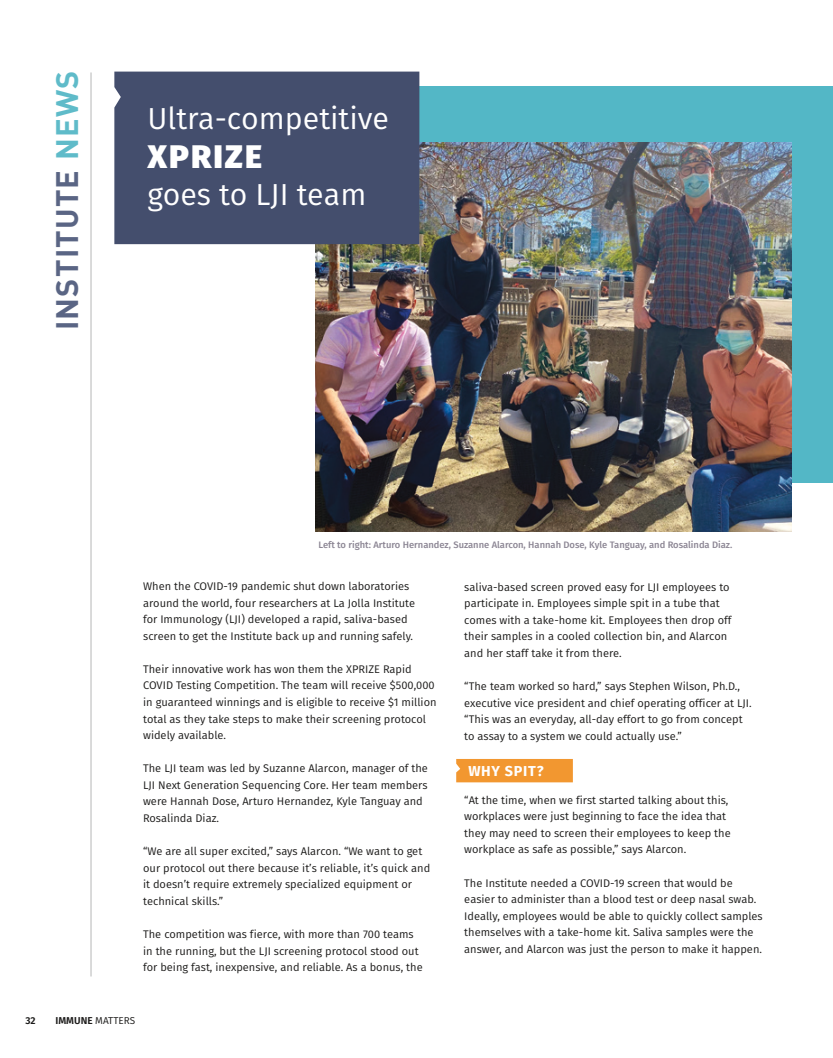
<style>
.page{position:relative;width:833px;height:1058px;background:#fff}
.page>*{position:absolute;margin:0;border:0;box-sizing:border-box;transform-origin:0 0}
.t1{font:800 32.62px "Fira Sans";letter-spacing:.06em;color:#fff}
.t2{font:700 30.75px "DIN";letter-spacing:.04em;color:#5a6584}
.t3{font:30.38px "Fira Sans";color:#fff}
.t4{font:700 14.38px "Fira Sans";letter-spacing:.05em;color:#fff}
.t5{font:11.12px/16.5px "Fira Sans";color:#1c1b1a}
.t6{font:10px "Fira Sans";color:#1c1b1a}
.t7{font:600 10px "Fira Sans";color:#1c1b1a}
.t8{font:500 9.38px "Fira Sans";color:#8c8694}
.s1{color:#5fbbc9}
.s2{font-weight:600}
</style>
<div class="page">
<hr style="left:91px;top:72px;width:1px;height:904px;background:#b5b7b7">
<div style="left:407px;top:86px;width:425px;height:396px;background:#53b7c6"></div>
<div style="left:456px;top:759px;width:117px;height:23px;background:#f29730"></div>
<img style="left:316px;top:143px;width:475px;height:388px">
<div style="left:114px;top:72px;width:305px;height:172px;background:#444e6d"></div>
<h2 class="t2" style="left:47px;top:330px;width:261px;rotate:-90deg">INSTITUTE <span class="s1">NEWS</span></h2>
<h3 class="t3" style="left:147px;top:97px;width:243px">Ultra-competitive</h3>
<h1 class="t1" style="left:147px;top:134px;width:116px">XPRIZE</h1>
<h3 class="t3" style="left:147px;top:173px;width:220px">goes to LJI team</h3>
<p class="t8" style="left:318px;top:537px;width:415px">Left to right: Arturo Hernandez, Suzanne Alarcon, Hannah Dose, Kyle Tanguay, and Rosalinda Diaz.</p>
<p class="t5" style="left:143px;top:578px;width:273px">When the COVID-19 pandemic shut down laboratories around the world, four researchers at La Jolla Institute for Immunology (LJI) developed a rapid, saliva-based screen to get the Institute back up and running safely.</p>
<p class="t5" style="left:143px;top:660px;width:295px">Their innovative work has won them the XPRIZE Rapid COVID Testing Competition. The team will receive $500,000 in guaranteed winnings and is eligible to receive $1 million total as they take steps to make their screening protocol widely available.</p>
<p class="t5" style="left:143px;top:760px;width:286px">The LJI team was led by Suzanne Alarcon, manager of the LJI Next Generation Sequencing Core. Her team members were Hannah Dose, Arturo Hernandez, Kyle Tanguay and Rosalinda Diaz.</p>
<p class="t5" style="left:143px;top:843px;width:288px">“We are all super excited,” says Alarcon. “We want to get our protocol out there because it’s reliable, it’s quick and it doesn’t require extremely specialized equipment or technical skills.”</p>
<p class="t5" style="left:143px;top:925px;width:281px">The competition was fierce, with more than 700 teams in the running, but the LJI screening protocol stood out for being fast, inexpensive, and reliable. As a bonus, the</p>
<p class="t5" style="left:464px;top:578px;width:269px">saliva-based screen proved easy for LJI employees to participate in. Employees simple spit in a tube that comes with a take-home kit. Employees then drop off their samples in a cooled collection bin, and Alarcon and her staff take it from there.</p>
<p class="t5" style="left:464px;top:678px;width:289px">“The team worked so hard,” says Stephen Wilson, Ph.D., executive vice president and chief operating officer at LJI. “This was an everyday, all-day effort to go from concept to assay to a system we could actually use.”</p>
<p class="t4" style="left:468px;top:760px;width:77px">WHY SPIT?</p>
<p class="t5" style="left:464px;top:791px;width:268px">“At the time, when we first started talking about this, workplaces were just beginning to face the idea that they may need to screen their employees to keep the workplace as safe as possible,” says Alarcon.</p>
<p class="t5" style="left:464px;top:874px;width:300px">The Institute needed a COVID-19 screen that would be easier to administer than a blood test or deep nasal swab.<br>Ideally, employees would be able to quickly collect samples themselves with a take-home kit. Saliva samples were the answer, and Alarcon was just the person to make it happen.</p>
<p class="t7" style="left:25px;top:1013px;width:12px">32</p>
<p class="t6" style="left:55px;top:1013px;width:81px"><span class="s2">IMMUNE</span> MATTERS</p>
</div>
